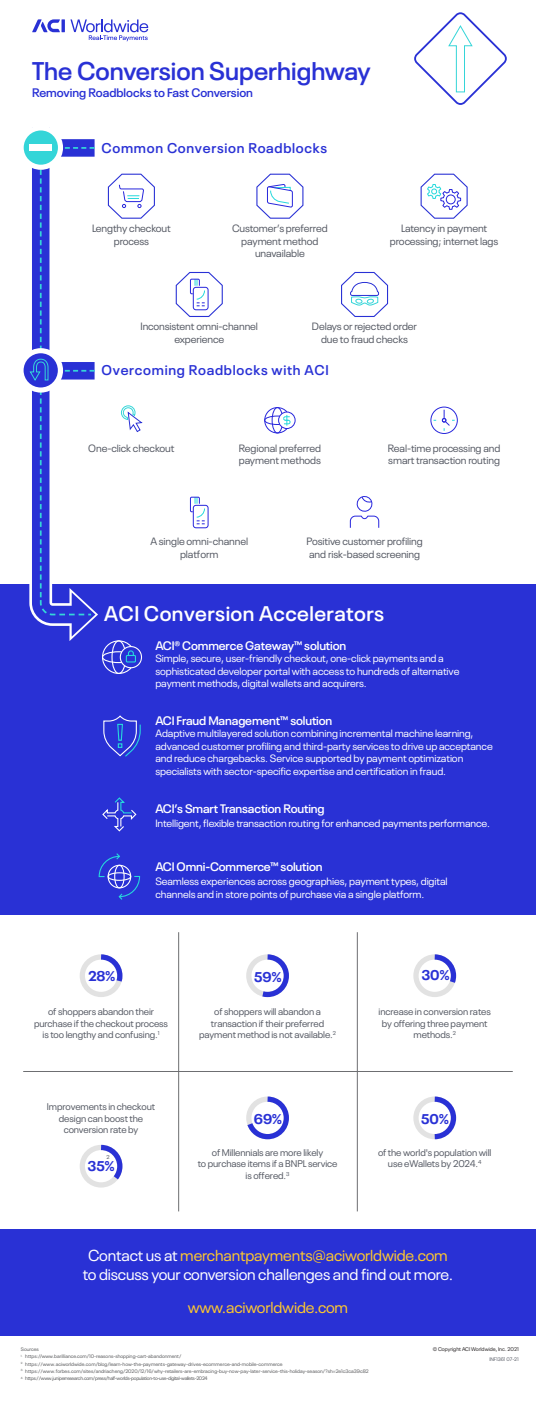
<style>
.page{position:relative;width:536px;height:1418px;background:#fff}
.page>*{position:absolute;margin:0;border:0;box-sizing:border-box;transform-origin:0 0}
.t1{font:600 25.38px "Neue Plak";color:#2931d5}
.t2{font:600 21px "Neue Plak";letter-spacing:.02em;color:#fff}
.t3{font:15.75px/18.9px "Neue Plak";letter-spacing:-.01em;color:#fff;text-align:center}
.t4{font:15.75px "Neue Plak";letter-spacing:-.01em;color:#fec82e}
.t5{font:600 14px "Neue Plak";letter-spacing:.05em;color:#2931d5}
.t6{font:700 14px "Neue Plak";color:#2931d5}
.t7{font:600 12.25px "Neue Plak";letter-spacing:-.01em;color:#fff}
.t8{font:600 12.25px "Neue Plak";color:#2931d5}
.t9{font:10.5px/12.6px "Neue Plak";letter-spacing:-.01em;color:#fff}
.t10{font:10.5px/12.6px "Neue Plak";letter-spacing:-.01em;color:#565a64;text-align:center}
.t11{font:9.62px/11.5px "Neue Plak";letter-spacing:-.01em;color:#565a64;text-align:center}
.t12{font:5.6px "Neue Plak";color:#565a64}
.t13{font:5.34px "Neue Plak";color:#231f20}
.t14{font:5.08px "Neue Plak";letter-spacing:-.01em;color:#565a64}
.t15{font:4.99px "Neue Plak";color:#58595b}
.t16{font:4.99px "Neue Plak";letter-spacing:-.05em;color:#58595b}
.s1{color:#fec82e}
</style>
<div class="page">
<div style="left:0;top:584px;width:536px;height:330px;background:#2931d5"></div>
<div style="left:0;top:1228px;width:536px;height:107px;background:#2931d5"></div>
<div style="left:24px;top:130px;width:34px;height:35px;background:#34d5d8;border-radius:50%"></div>
<svg style="left:414px;top:12px;width:92px;height:93px"></svg>
<div style="left:24px;top:353px;width:34px;height:34px;background:#2931d5;border-radius:50%"></div>
<svg style="left:61px;top:19px;width:4px;height:13px"></svg>
<svg style="left:32px;top:19px;width:28px;height:13px"></svg>
<svg style="left:70px;top:19px;width:78px;height:22px"></svg>
<div style="left:80px;top:1144px;width:42px;height:43px;border:5px solid #e2e2e2;border-radius:50%"></div>
<svg style="left:96px;top:1144px;width:27px;height:41px"></svg>
<svg style="left:246px;top:1096px;width:43px;height:44px"></svg>
<div style="left:413px;top:1096px;width:43px;height:43px;border:5px solid #e2e2e2;border-radius:50%"></div>
<svg style="left:429px;top:1096px;width:28px;height:44px"></svg>
<hr style="left:178px;top:932px;width:1px;height:279px;background:#6d6e71">
<hr style="left:357px;top:932px;width:1px;height:279px;background:#6d6e71">
<hr style="left:23px;top:1071px;width:489px;height:1px;background:#6d6e71">
<svg style="left:98px;top:853px;width:43px;height:47px"></svg>
<svg style="left:102px;top:797px;width:35px;height:35px"></svg>
<svg style="left:256px;top:173px;width:48px;height:46px"></svg>
<svg style="left:420px;top:173px;width:48px;height:46px"></svg>
<svg style="left:175px;top:271px;width:48px;height:46px"></svg>
<div style="left:193px;top:505px;width:15px;height:23px;border:1px solid #2726dc;border-radius:3px"></div>
<svg style="left:189px;top:496px;width:16px;height:28px"></svg>
<svg style="left:341px;top:271px;width:47px;height:46px"></svg>
<svg style="left:349px;top:496px;width:30px;height:32px"></svg>
<div style="left:80px;top:954px;width:42px;height:43px;border:5px solid #e2e2e2;border-radius:50%"></div>
<svg style="left:96px;top:954px;width:27px;height:33px"></svg>
<div style="left:413px;top:954px;width:43px;height:43px;border:5px solid #e2e2e2;border-radius:50%"></div>
<svg style="left:429px;top:954px;width:28px;height:34px"></svg>
<div style="left:278px;top:411px;width:17px;height:18px;border:1px solid #2726dc;border-radius:50%"></div>
<svg style="left:264px;top:407px;width:27px;height:27px"></svg>
<div style="left:430px;top:406px;width:27px;height:28px;border:1px solid #2726dc;border-radius:50%"></div>
<svg style="left:433px;top:410px;width:21px;height:21px"></svg>
<svg style="left:29px;top:127px;width:126px;height:547px"></svg>
<svg style="left:103px;top:716px;width:38px;height:41px"></svg>
<div style="left:246px;top:954px;width:43px;height:43px;border:5px solid #e2e2e2;border-radius:50%"></div>
<svg style="left:256px;top:954px;width:33px;height:44px"></svg>
<h1 class="t1" style="left:32px;top:61px;width:340px">The Conversion Superhighway</h1>
<p class="t8" style="left:32px;top:88px;width:222px">Removing Roadblocks to Fast Conversion</p>
<h3 class="t5" style="left:102px;top:143px;width:227px">Common Conversion Roadblocks</h3>
<p class="t10" style="left:92px;top:223px;width:80px">Lengthy checkout process</p>
<p class="t10" style="left:232px;top:223px;width:97px">Customer’s preferred payment method unavailable</p>
<p class="t10" style="left:390px;top:223px;width:110px">Latency in payment processing; internet lags</p>
<p class="t10" style="left:140px;top:321px;width:119px">Inconsistent omni-channel experience</p>
<p class="t10" style="left:312px;top:321px;width:107px">Delays or rejected order due to fraud checks</p>
<h3 class="t5" style="left:102px;top:365px;width:228px">Overcoming Roadblocks with ACI</h3>
<p class="t10" style="left:88px;top:443px;width:88px">One-click checkout</p>
<p class="t10" style="left:387px;top:443px;width:114px;text-align:left">Real-time processing and smart transaction routing</p>
<p class="t10" style="left:239px;top:443px;width:84px;text-align:left">Regional preferred payment methods</p>
<p class="t10" style="left:150px;top:536px;width:99px">A single omni-channel platform</p>
<p class="t10" style="left:306px;top:536px;width:118px;text-align:left">Positive customer profiling and risk-based screening</p>
<h2 class="t2" style="left:104px;top:606px;width:281px">ACI Conversion Accelerators</h2>
<p class="t7" style="left:155px;top:640px;width:192px">ACI® Commerce Gateway™ solution</p>
<p class="t9" style="left:155px;top:653px;width:305px">Simple, secure, user-friendly checkout, one-click payments and a sophisticated developer portal with access to hundreds of alternative payment methods, digital wallets and acquirers.</p>
<p class="t7" style="left:155px;top:716px;width:178px">ACI Fraud Management™ solution</p>
<p class="t9" style="left:155px;top:728px;width:339px">Adaptive multilayered solution combining incremental machine learning, advanced customer profiling and third-party services to drive up acceptance and reduce chargebacks. Service supported by payment optimization specialists with sector-specific expertise and certification in fraud.</p>
<p class="t7" style="left:155px;top:804px;width:171px">ACI’s Smart Transaction Routing</p>
<p class="t9" style="left:155px;top:818px;width:336px">Intelligent, flexible transaction routing for enhanced payments performance.</p>
<p class="t7" style="left:155px;top:862px;width:169px">ACI Omni-Commerce™ solution</p>
<p class="t9" style="left:155px;top:876px;width:293px">Seamless experiences across geographies, payment types, digital channels and in store points of purchase via a single platform.</p>
<h3 class="t6" style="left:88px;top:968px;width:28px">28%</h3>
<h3 class="t6" style="left:421px;top:967px;width:29px">30%</h3>
<h3 class="t6" style="left:254px;top:968px;width:29px">59%</h3>
<p class="t11" style="left:199px;top:1006px;width:138px">of shoppers will abandon a transaction if their preferred payment method is not available.<sup>2</sup></p>
<p class="t11" style="left:378px;top:1006px;width:114px">increase in conversion rates by offering three payment methods.<sup>2</sup></p>
<p class="t11" style="left:34px;top:1006px;width:135px">of shoppers abandon their purchase if the checkout process is too lengthy and confusing.<sup>1</sup></p>
<p class="t11" style="left:47px;top:1101px;width:110px">Improvements in checkout design can boost the conversion rate by</p>
<p class="t12" style="left:106px;top:1154px;width:5px">2</p>
<h3 class="t6" style="left:88px;top:1158px;width:28px">35%</h3>
<h3 class="t6" style="left:254px;top:1110px;width:30px">69%</h3>
<h3 class="t6" style="left:421px;top:1110px;width:29px">50%</h3>
<p class="t11" style="left:378px;top:1147px;width:115px">of the world's population will use eWallets by 2024.<sup>4</sup></p>
<p class="t11" style="left:198px;top:1147px;width:141px">of Millennials are more likely<br>to purchase items if a BNPL service is offered.<sup>3</sup></p>
<h3 class="t3" style="left:83px;top:1247px;width:372px">Contact us at <span class="s1">merchantpayments@aciworldwide.com </span>to discuss your conversion challenges and find out more.</h3>
<h3 class="t4" style="left:188px;top:1301px;width:162px">www.aciworldwide.com</h3>
<p class="t15" style="left:21px;top:1347px;width:19px">Sources</p>
<p class="t15" style="left:21px;top:1354px;width:162px"><sup>1.</sup> https://www.barilliance.com/10-reasons-shopping-cart-abandonment/</p>
<p class="t15" style="left:21px;top:1362px;width:263px"><sup>2.</sup> https://www.aciworldwide.com/blog/learn-how-the-payments-gateway-drives-ecommerce-and-mobile-commerce</p>
<p class="t15" style="left:21px;top:1369px;width:349px"><sup>3.</sup> https://www.forbes.com/sites/andriacheng/2020/12/16/why-retailers-are-embracing-buy-now-pay-later-service-this-holiday-season/?sh=2e1c3ca39c82</p>
<p class="t16" style="left:21px;top:1376px;width:188px"><sup>4.</sup> https://www.juniperresearch.com/press/half-worlds-population-to-use-digital-wallets-2024</p>
<p class="t13" style="left:432px;top:1347px;width:87px">© Copyright ACI Worldwide, Inc. 2021</p>
<p class="t14" style="left:489px;top:1357px;width:31px">INF1361 07-21</p>
</div>
